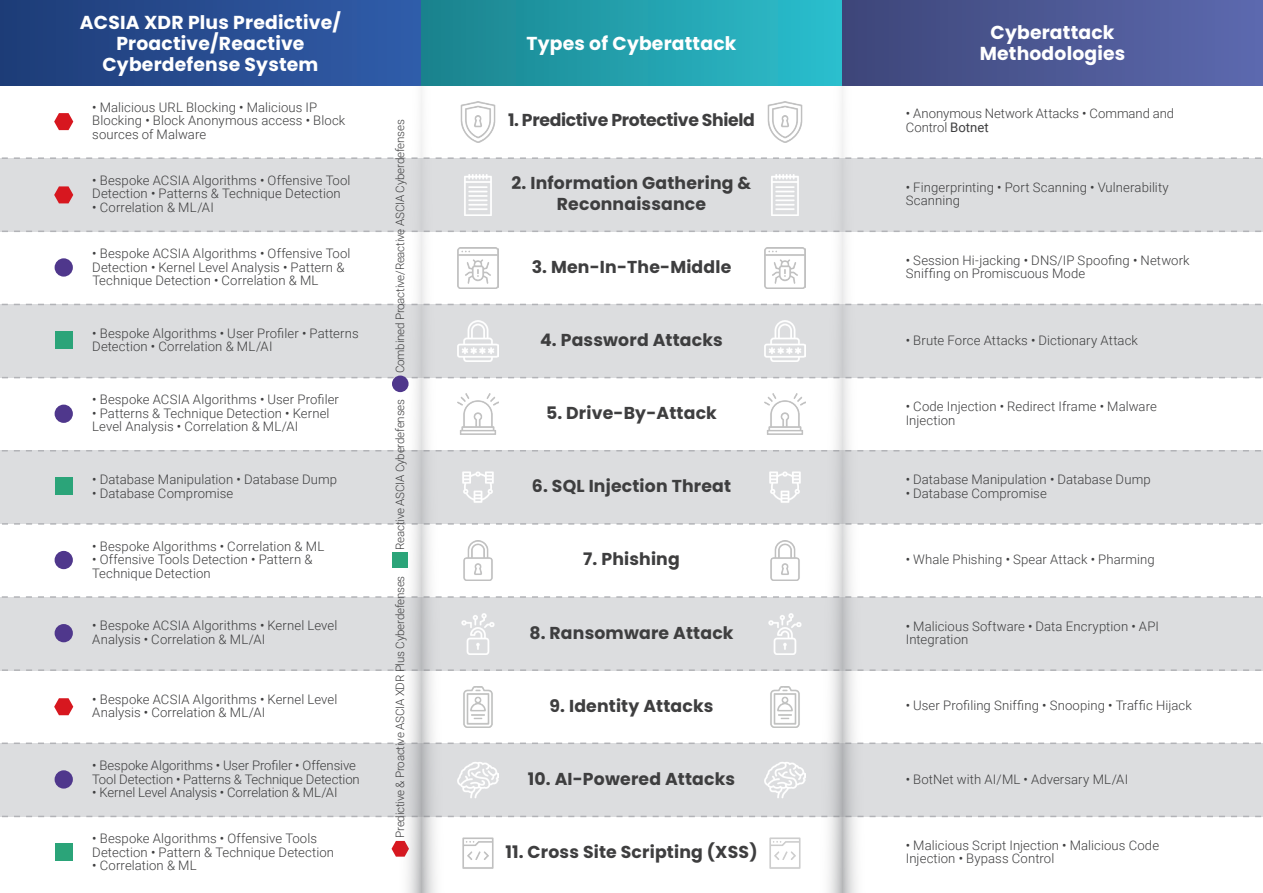
<style>
.page{position:relative;width:1263px;height:893px;background:#fff}
.page>*{position:absolute;margin:0;border:0;box-sizing:border-box;transform-origin:0 0}
.t1{font:700 18.75px/21px "Poppins";letter-spacing:.01em;color:#fff;text-align:center}
.t2{font:700 17.25px/21px "Poppins";letter-spacing:.01em;color:#3e3e3f;text-align:center}
.t3{font:700 17.25px "Poppins";letter-spacing:-.02em;color:#3e3e3f}
.t4{font:300 13.2px/13.5px "Roboto";letter-spacing:.005em;color:#3e3e3f}
.t5{font:300 11.7px "Roboto";letter-spacing:-.02em;color:#3e3e3f}
.s1{font-weight:400}
</style>
<div class="page">
<div style="left:0;top:157px;width:1263px;height:75px;background:#dcdddf"></div>
<div style="left:0;top:303px;width:1263px;height:76px;background:#dcdddf"></div>
<div style="left:0;top:450px;width:1263px;height:75px;background:#dcdddf"></div>
<div style="left:0;top:596px;width:1263px;height:75px;background:#dcdddf"></div>
<div style="left:0;top:742px;width:1263px;height:76px;background:#dcdddf"></div>
<div style="left:0;top:0;width:421px;height:85px;background:linear-gradient(to right,#1e3c77,#315daa)"></div>
<div style="left:421px;top:0;width:421px;height:85px;background:linear-gradient(to right,#1a828d,#2cbfce)"></div>
<div style="left:842px;top:0;width:421px;height:85px;background:linear-gradient(to right,#3d4679,#5c6aaf)"></div>
<svg style="left:54px;top:113px;width:19px;height:17px"></svg>
<div style="left:55px;top:405px;width:18px;height:18px;background:#4f378c;border-radius:50%"></div>
<div style="left:55px;top:331px;width:17px;height:18px;background:#2ba479"></div>
<svg style="left:54px;top:186px;width:19px;height:17px"></svg>
<svg style="left:54px;top:698px;width:19px;height:17px"></svg>
<div style="left:55px;top:478px;width:17px;height:17px;background:#2ba479"></div>
<div style="left:55px;top:843px;width:17px;height:18px;background:#2ba479"></div>
<div style="left:55px;top:551px;width:18px;height:18px;background:#4f378c;border-radius:50%"></div>
<div style="left:55px;top:770px;width:18px;height:19px;background:#4f378c;border-radius:50%"></div>
<div style="left:55px;top:258px;width:18px;height:19px;background:#4f378c;border-radius:50%"></div>
<div style="left:55px;top:624px;width:18px;height:18px;background:#4f378c;border-radius:50%"></div>
<svg style="left:842px;top:85px;width:30px;height:808px"></svg>
<svg style="left:421px;top:85px;width:30px;height:808px"></svg>
<svg style="left:812px;top:85px;width:30px;height:808px"></svg>
<svg style="left:391px;top:85px;width:30px;height:808px"></svg>
<div style="left:392px;top:552px;width:16px;height:16px;background:#2ba479"></div>
<div style="left:392px;top:376px;width:17px;height:16px;background:#4f378c;border-radius:50%"></div>
<img style="left:457px;top:247px;width:41px;height:41px">
<img style="left:765px;top:247px;width:41px;height:41px">
<img style="left:457px;top:394px;width:41px;height:41px">
<img style="left:765px;top:394px;width:41px;height:41px">
<img style="left:460px;top:101px;width:36px;height:41px">
<img style="left:767px;top:101px;width:36px;height:41px">
<img style="left:463px;top:540px;width:30px;height:41px">
<img style="left:770px;top:540px;width:30px;height:41px">
<img style="left:463px;top:686px;width:30px;height:41px">
<img style="left:770px;top:686px;width:30px;height:41px">
<img style="left:462px;top:837px;width:32px;height:32px">
<img style="left:769px;top:837px;width:32px;height:32px">
<img style="left:765px;top:174px;width:41px;height:41px">
<img style="left:457px;top:174px;width:41px;height:41px">
<img style="left:765px;top:321px;width:41px;height:40px">
<img style="left:457px;top:321px;width:41px;height:40px">
<img style="left:765px;top:467px;width:41px;height:41px">
<img style="left:457px;top:467px;width:41px;height:41px">
<img style="left:765px;top:613px;width:41px;height:41px">
<img style="left:457px;top:613px;width:41px;height:41px">
<img style="left:765px;top:759px;width:41px;height:41px">
<img style="left:457px;top:759px;width:41px;height:41px">
<h1 class="t1" style="left:80px;top:12px;width:263px">ACSIA XDR Plus Predictive/<br>Proactive/Reactive<br>Cyberdefense System</h1>
<p class="t4" style="left:92px;top:100px;width:255px"><span class="s1">•</span> Malicious URL Blocking <span class="s1">•</span> Malicious IP<br>Blocking <span class="s1">•</span> Block Anonymous access <span class="s1">•</span> Block sources of Malware</p>
<p class="t4" style="left:92px;top:173px;width:260px"><span class="s1">•</span> Bespoke ACSIA Algorithms <span class="s1">•</span> Offensive Tool<br>Detection <span class="s1">•</span> Patterns &amp; Technique Detection</p>
<p class="t4" style="left:92px;top:200px;width:123px"><span class="s1">•</span> Correlation &amp; ML/AI</p>
<p class="t4" style="left:92px;top:246px;width:260px"><span class="s1">•</span> Bespoke ACSIA Algorithms <span class="s1">•</span> Offensive Tool<br>Detection <span class="s1">•</span> Kernel Level Analysis <span class="s1">•</span> Pattern &amp;<br>Technique Detection <span class="s1">•</span> Correlation &amp; ML</p>
<p class="t4" style="left:92px;top:326px;width:268px"><span class="s1">•</span> Bespoke Algorithms <span class="s1">•</span> User Profiler <span class="s1">•</span> Patterns<br>Detection <span class="s1">•</span> Correlation &amp; ML/AI</p>
<p class="t4" style="left:92px;top:392px;width:248px"><span class="s1">•</span> Bespoke ACSIA Algorithms <span class="s1">•</span> User Profiler</p>
<p class="t4" style="left:92px;top:406px;width:239px"><span class="s1">•</span> Patterns &amp; Technique Detection <span class="s1">•</span> Kernel<br>Level Analysis <span class="s1">•</span> Correlation &amp; ML/AI</p>
<p class="t4" style="left:92px;top:472px;width:246px"><span class="s1">•</span> Database Manipulation <span class="s1">•</span> Database Dump</p>
<p class="t4" style="left:92px;top:486px;width:143px"><span class="s1">•</span> Database Compromise</p>
<p class="t4" style="left:92px;top:539px;width:233px"><span class="s1">•</span> Bespoke Algorithms <span class="s1">•</span> Correlation &amp; ML</p>
<p class="t4" style="left:92px;top:552px;width:222px"><span class="s1">•</span> Offensive Tools Detection <span class="s1">•</span> Pattern &amp;<br>Technique Detection</p>
<p class="t4" style="left:92px;top:618px;width:247px"><span class="s1">•</span> Bespoke ACSIA Algorithms <span class="s1">•</span> Kernel Level<br>Analysis <span class="s1">•</span> Correlation &amp; ML/AI</p>
<p class="t4" style="left:92px;top:692px;width:247px"><span class="s1">•</span> Bespoke ACSIA Algorithms <span class="s1">•</span> Kernel Level<br>Analysis <span class="s1">•</span> Correlation &amp; ML/AI</p>
<p class="t4" style="left:92px;top:758px;width:269px"><span class="s1">•</span> Bespoke Algorithms <span class="s1">•</span> User Profiler <span class="s1">•</span> Offensive<br>Tool Detection <span class="s1">•</span> Patterns &amp; Technique Detection</p>
<p class="t4" style="left:92px;top:785px;width:247px"><span class="s1">•</span> Kernel Level Analysis <span class="s1">•</span> Correlation &amp; ML/AI</p>
<p class="t4" style="left:92px;top:831px;width:243px"><span class="s1">•</span> Bespoke Algorithms <span class="s1">•</span> Offensive Tools<br>Detection <span class="s1">•</span> Pattern &amp; Technique Detection</p>
<p class="t4" style="left:92px;top:858px;width:106px"><span class="s1">•</span> Correlation &amp; ML</p>
<p class="t5" style="left:392px;top:373px;width:255px;rotate:-90deg">Combined Proactive/Reactive ASCIA Cyberdefenses</p>
<p class="t5" style="left:392px;top:550px;width:152px;rotate:-90deg">Reactive ASCIA Cyberdefenses</p>
<p class="t5" style="left:392px;top:838px;width:264px;rotate:-90deg">Predictive &amp; Proactive ASCIA XDR Plus Cyberdefenses</p>
<h1 class="t1" style="left:526px;top:33px;width:211px">Types of Cyberattack</h1>
<h2 class="t3" style="left:508px;top:110px;width:248px">1. Predictive Protective Shield</h2>
<h2 class="t2" style="left:512px;top:173px;width:241px">2. Information Gathering &amp;<br>Reconnaissance</h2>
<h2 class="t2" style="left:532px;top:256px;width:201px">3. Men-In-The-Middle</h2>
<h2 class="t2" style="left:540px;top:329px;width:184px">4. Password Attacks</h2>
<h2 class="t2" style="left:546px;top:403px;width:172px">5. Drive-By-Attack</h2>
<h2 class="t2" style="left:532px;top:476px;width:201px">6. SQL Injection Threat</h2>
<h2 class="t2" style="left:583px;top:549px;width:98px">7. Phishing</h2>
<h2 class="t2" style="left:529px;top:622px;width:206px">8. Ransomware Attack</h2>
<h2 class="t2" style="left:549px;top:695px;width:166px">9. Identity Attacks</h2>
<h2 class="t2" style="left:528px;top:768px;width:209px">10. AI-Powered Attacks</h2>
<h2 class="t2" style="left:505px;top:841px;width:254px">11. Cross Site Scripting (XSS)</h2>
<h1 class="t1" style="left:980px;top:22px;width:147px">Cyberattack<br>Methodologies</h1>
<p class="t4" style="left:906px;top:106px;width:270px"><span class="s1">•</span> Anonymous Network Attacks <span class="s1">•</span> Command and<br>Control <span class="s1">Botnet</span></p>
<p class="t4" style="left:906px;top:180px;width:265px"><span class="s1">•</span> Fingerprinting <span class="s1">•</span> Port Scanning <span class="s1">•</span> Vulnerability<br>Scanning</p>
<p class="t4" style="left:906px;top:253px;width:285px"><span class="s1">•</span> Session Hi-jacking <span class="s1">•</span> DNS/IP Spoofing <span class="s1">•</span> Network<br>Sniffing on Promiscuous Mode</p>
<p class="t4" style="left:906px;top:333px;width:234px"><span class="s1">•</span> Brute Force Attacks <span class="s1">•</span> Dictionary Attack</p>
<p class="t4" style="left:906px;top:399px;width:253px"><span class="s1">•</span> Code Injection <span class="s1">•</span> Redirect Iframe <span class="s1">•</span> Malware<br>Injection</p>
<p class="t4" style="left:906px;top:472px;width:246px"><span class="s1">•</span> Database Manipulation <span class="s1">•</span> Database Dump</p>
<p class="t4" style="left:906px;top:486px;width:143px"><span class="s1">•</span> Database Compromise</p>
<p class="t4" style="left:906px;top:552px;width:250px"><span class="s1">•</span> Whale Phishing <span class="s1">•</span> Spear Attack <span class="s1">•</span> Pharming</p>
<p class="t4" style="left:906px;top:619px;width:255px"><span class="s1">•</span> Malicious Software <span class="s1">•</span> Data Encryption <span class="s1">•</span> API<br>Integration</p>
<p class="t4" style="left:906px;top:698px;width:288px"><span class="s1">•</span> User Profiling Sniffing <span class="s1">•</span> Snooping <span class="s1">•</span> Traffic Hijack</p>
<p class="t4" style="left:906px;top:772px;width:224px"><span class="s1">•</span> BotNet with AI/ML <span class="s1">•</span> Adversary ML/AI</p>
<p class="t4" style="left:906px;top:838px;width:255px"><span class="s1">•</span> Malicious Script Injection <span class="s1">•</span> Malicious Code<br>Injection <span class="s1">•</span> Bypass Control</p>
</div>
